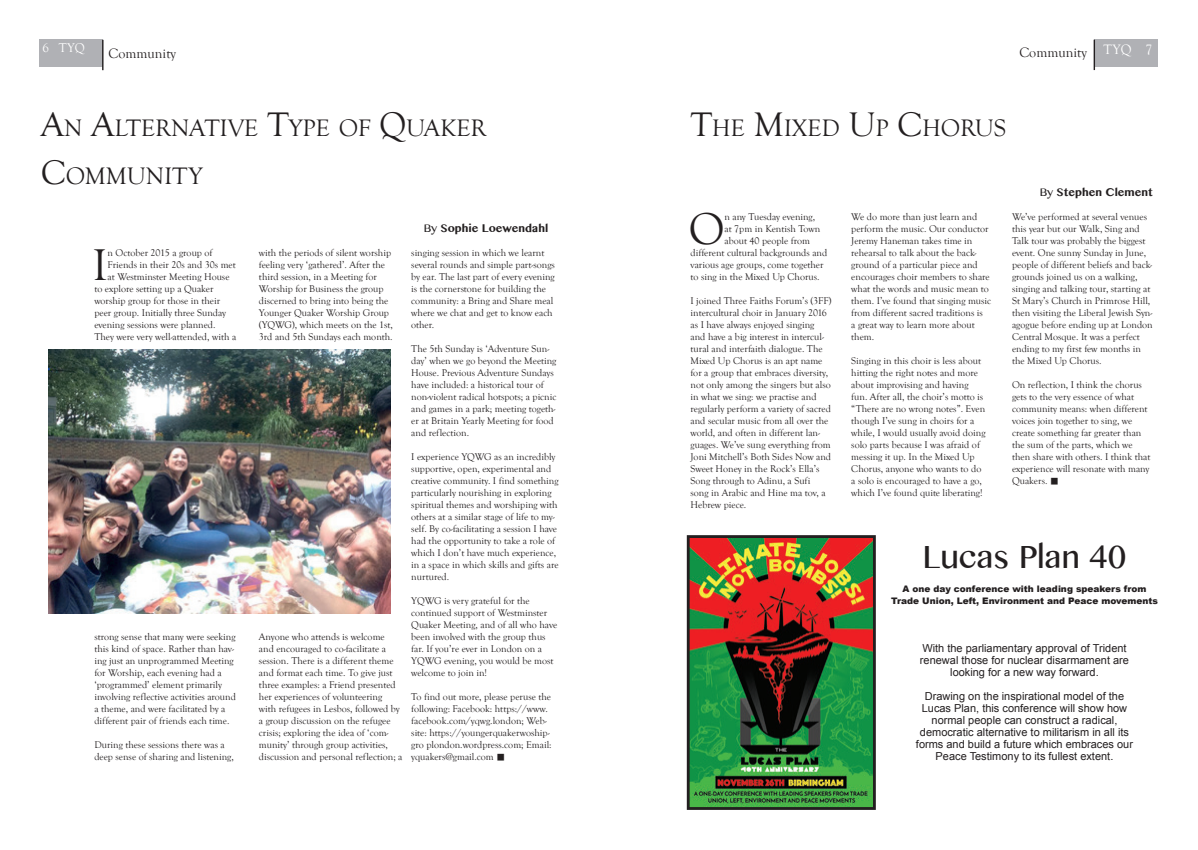
<style>
.page{position:relative;width:1198px;height:850px;background:#fff}
.page>*{position:absolute;margin:0;border:0;box-sizing:border-box;transform-origin:0 0}
.TYQ_first_para{font:45.6px "Goudy Old Style T";color:#231f20}
.TYQ_body_copy{font:38px "Khmer MN";color:#231f20}
.TYQ_article_title{font:24.5px/48px "Goudy Old Style T";color:#231f20}
.TYQ_body_copy-2{font:23px "Minion Pro";color:#231f20}
.t1{font:14px "Goudy Old Style T";color:#231f20}
.TYQ_article_title-2{font:700 13px "Khmer MN";color:#231f20}
.TYQ_byline{font:700 13px "Khmer MN";color:#231f20}
.t2{font:13px "Goudy Old Style T";color:#fff}
.TYQ_body_copy-3{font:11px/12px "Arial";color:#231f20;text-align:center}
.TYQ_body_copy-4{font:10px/12px "Goudy Old Style T";color:#231f20}
.TYQ_first_para-2{font:10px/12px "Goudy Old Style T";color:#231f20}
.TYQ_body_copy-5{font:900 9px/12px "Arial";color:#231f20;text-align:center}
.s1{font-size:35px}
.s2{font-weight:400}
</style>
<div class="page">
<div style="left:40px;top:40px;width:63px;height:27px;background:#b0b1b5"></div>
<div style="left:1095px;top:40px;width:63px;height:27px;background:#b0b1b5"></div>
<hr style="left:102px;top:40px;width:2px;height:30px;background:#231f20">
<hr style="left:1094px;top:40px;width:1px;height:30px;background:#231f20">
<img style="left:49px;top:349px;width:342px;height:264px">
<img style="left:691px;top:539px;width:181px;height:266px">
<div style="left:687px;top:535px;width:189px;height:274px;border:3px solid #231f20"></div>
<h3 class="t2" style="left:42px;top:40px;width:44px">6 TYQ</h3>
<p class="t1" style="left:109px;top:46px;width:69px">Community</p>
<p class="t1" style="left:1019px;top:45px;width:135px">Community <sup>TYQ</sup> <sup>7</sup></p>
<p class="TYQ_article_title" style="left:41px;top:104px;width:447px"><span class="s1">A</span>N <span class="s1">A</span>LTERNATIVE <span class="s1">T</span>YPE OF <span class="s1">Q</span>UAKER<br><span class="s1">C</span>OMMUNITY</p>
<p class="TYQ_article_title-2" style="left:424px;top:220px;width:126px"><span class="s2">By</span> Sophie Loewendahl</p>
<p class="TYQ_first_para" style="left:93px;top:240px;width:16px">I</p>
<p class="TYQ_first_para-2" style="left:108px;top:247px;width:106px">n October 2015 a group of</p>
<p class="TYQ_first_para-2" style="left:108px;top:259px;width:130px">Friends in their 20s and 30s met</p>
<p class="TYQ_first_para-2" style="left:108px;top:271px;width:123px">at Westminster Meeting House</p>
<p class="TYQ_first_para-2" style="left:94px;top:283px;width:121px">to explore setting up a Quaker</p>
<p class="TYQ_first_para-2" style="left:94px;top:295px;width:127px">worship group for those in their</p>
<p class="TYQ_first_para-2" style="left:94px;top:307px;width:133px">peer group. Initially three Sunday</p>
<p class="TYQ_first_para-2" style="left:94px;top:319px;width:123px">evening sessions were planned.</p>
<p class="TYQ_first_para-2" style="left:94px;top:331px;width:143px">They were very well-attended, with a</p>
<p class="TYQ_first_para-2" style="left:94px;top:631px;width:143px">strong sense that many were seeking this kind of space. Rather than hav&shy;ing just an unprogrammed Meeting for Worship, each evening had a ‘programmed’ element primarily involving reflective activities around a theme, and were facilitated by a different pair of friends each time.</p>
<p class="TYQ_body_copy-4" style="left:94px;top:739px;width:141px">During these sessions there was a deep sense of sharing and listening,</p>
<p class="TYQ_body_copy-4" style="left:259px;top:247px;width:135px">with the periods of silent worship feeling very ‘gathered’. After the third session, in a Meeting for<br>Worship for Business the group discerned to bring into being the<br>Younger Quaker Worship Group (YQWG), which meets on the 1st,<br>3rd and 5th Sundays each month.</p>
<p class="TYQ_body_copy-4" style="left:259px;top:631px;width:145px">Anyone who attends is welcome<br>and encouraged to co-facilitate a session. There is a different theme and format each time. To give just three examples: a Friend presented her experiences of volunteering<br>with refugees in Lesbos, followed by a group discussion on the refugee crisis; exploring the idea of ‘com&shy;munity’ through group activities, discussion and personal reflection; a</p>
<p class="TYQ_body_copy-4" style="left:411px;top:247px;width:145px">singing session in which we learnt several rounds and simple part-songs by ear. The last part of every evening is the cornerstone for building the community: a Bring and Share meal where we chat and get to know each other.</p>
<p class="TYQ_body_copy-4" style="left:411px;top:343px;width:147px">The 5th Sunday is ‘Adventure Sun&shy;day’ when we go beyond the Meeting House. Previous Adventure Sundays have included: a historical tour of non-violent radical hotspots; a picnic and games in a park; meeting togeth&shy;er at Britain Yearly Meeting for food and reflection.</p>
<p class="TYQ_body_copy-4" style="left:411px;top:451px;width:149px">I experience YQWG as an incredibly supportive, open, experimental and creative community. I find something particularly nourishing in exploring spiritual themes and worshiping with others at a similar stage of life to my&shy;self. By co-facilitating a session I have had the opportunity to take a role of which I don’t have much experience, in a space in which skills and gifts are nurtured.</p>
<p class="TYQ_body_copy-4" style="left:411px;top:595px;width:147px">YQWG is very grateful for the continued support of Westminster<br>Quaker Meeting, and of all who have been involved with the group thus far. If you’re ever in London on a<br>YQWG evening, you would be most welcome to join in!</p>
<p class="TYQ_body_copy-4" style="left:411px;top:691px;width:142px">To find out more, please peruse the following: Facebook: https://www. facebook.com/yqwg.london; Web&shy;site: https://youngerquakerwoship&shy;gro plondon.wordpress.com; Email: yquakers@gmail.com</p>
<p class="TYQ_body_copy-2" style="left:496px;top:740px;width:11px">■</p>
<p class="TYQ_article_title" style="left:690px;top:104px;width:317px"><span class="s1">T</span>HE <span class="s1">M</span>IXED <span class="s1">U</span>P <span class="s1">C</span>HORUS</p>
<p class="TYQ_byline" style="left:1040px;top:184px;width:114px"><span class="s2">By</span> Stephen Clement</p>
<p class="TYQ_first_para" style="left:689px;top:204px;width:37px">O</p>
<p class="TYQ_first_para-2" style="left:724px;top:211px;width:92px">n any Tuesday evening,</p>
<p class="TYQ_first_para-2" style="left:724px;top:223px;width:97px">at 7pm in Kentish Town</p>
<p class="TYQ_first_para-2" style="left:724px;top:235px;width:87px">about 40 people from</p>
<p class="TYQ_first_para-2" style="left:690px;top:247px;width:138px">different cultural backgrounds and</p>
<p class="TYQ_first_para-2" style="left:690px;top:259px;width:135px">various age groups, come together</p>
<p class="TYQ_first_para-2" style="left:690px;top:271px;width:131px">to sing in the Mixed Up Chorus.</p>
<p class="TYQ_body_copy-4" style="left:690px;top:295px;width:142px">I joined Three Faiths Forum’s (3FF) intercultural choir in January 2016 as I have always enjoyed singing and have a big interest in intercul&shy;tural and interfaith dialogue. The<br>Mixed Up Chorus is an apt name for a group that embraces diversity, not only among the singers but also in what we sing: we practise and regularly perform a variety of sacred and secular music from all over the world, and often in different lan&shy;guages. We’ve sung everything from<br>Joni Mitchell’s Both Sides Now and<br>Sweet Honey in the Rock’s Ella’s<br>Song through to Adinu, a Sufi<br>song in Arabic and Hine ma tov, a<br>Hebrew piece.</p>
<p class="TYQ_body_copy-4" style="left:851px;top:211px;width:141px">We do more than just learn and perform the music. Our conductor<br>Jeremy Haneman takes time in rehearsal to talk about the back&shy;ground of a particular piece and encourages choir members to share what the words and music mean to them. I’ve found that singing music from different sacred traditions is<br>a great way to learn more about them.</p>
<p class="TYQ_body_copy-4" style="left:851px;top:355px;width:136px">Singing in this choir is less about hitting the right notes and more about improvising and having fun. After all, the choir’s motto is “There are no wrong notes”. Even though I’ve sung in choirs for a while, I would usually avoid doing solo parts because I was afraid of messing it up. In the Mixed Up<br>Chorus, anyone who wants to do a solo is encouraged to have a go, which I’ve found quite liberating!</p>
<p class="TYQ_body_copy-4" style="left:1012px;top:211px;width:142px">We’ve performed at several venues this year but our Walk, Sing and<br>Talk tour was probably the biggest event. One sunny Sunday in June, people of different beliefs and back&shy;grounds joined us on a walking, singing and talking tour, starting at<br>St Mary’s Church in Primrose Hill, then visiting the Liberal Jewish Syn&shy;agogue before ending up at London<br>Central Mosque. It was a perfect ending to my first few months in the Mixed Up Chorus.</p>
<p class="TYQ_body_copy-4" style="left:1012px;top:379px;width:140px">On reflection, I think the chorus gets to the very essence of what community means: when different voices join together to sing, we create something far greater than the sum of the parts, which we then share with others. I think that experience will resonate with many<br>Quakers.</p>
<p class="TYQ_body_copy-2" style="left:1050px;top:464px;width:11px">■</p>
<p class="TYQ_body_copy" style="left:922px;top:532px;width:205px">Lucas Plan 40</p>
<p class="TYQ_body_copy-5" style="left:891px;top:582px;width:268px">A one day conference with leading speakers from<br>Trade Union, Left, Environment and Peace movements</p>
<p class="TYQ_body_copy-3" style="left:920px;top:642px;width:211px">With the parliamentary approval of Trident renewal those for nuclear disarmament are looking for a new way forward.</p>
<p class="TYQ_body_copy-3" style="left:916px;top:690px;width:219px">Drawing on the inspirational model of the Lucas Plan, this conference will show how normal people can construct a radical, democratic alternative to militarism in all its forms and build a future which embraces our Peace Testimony to its fullest extent.</p>
</div>
